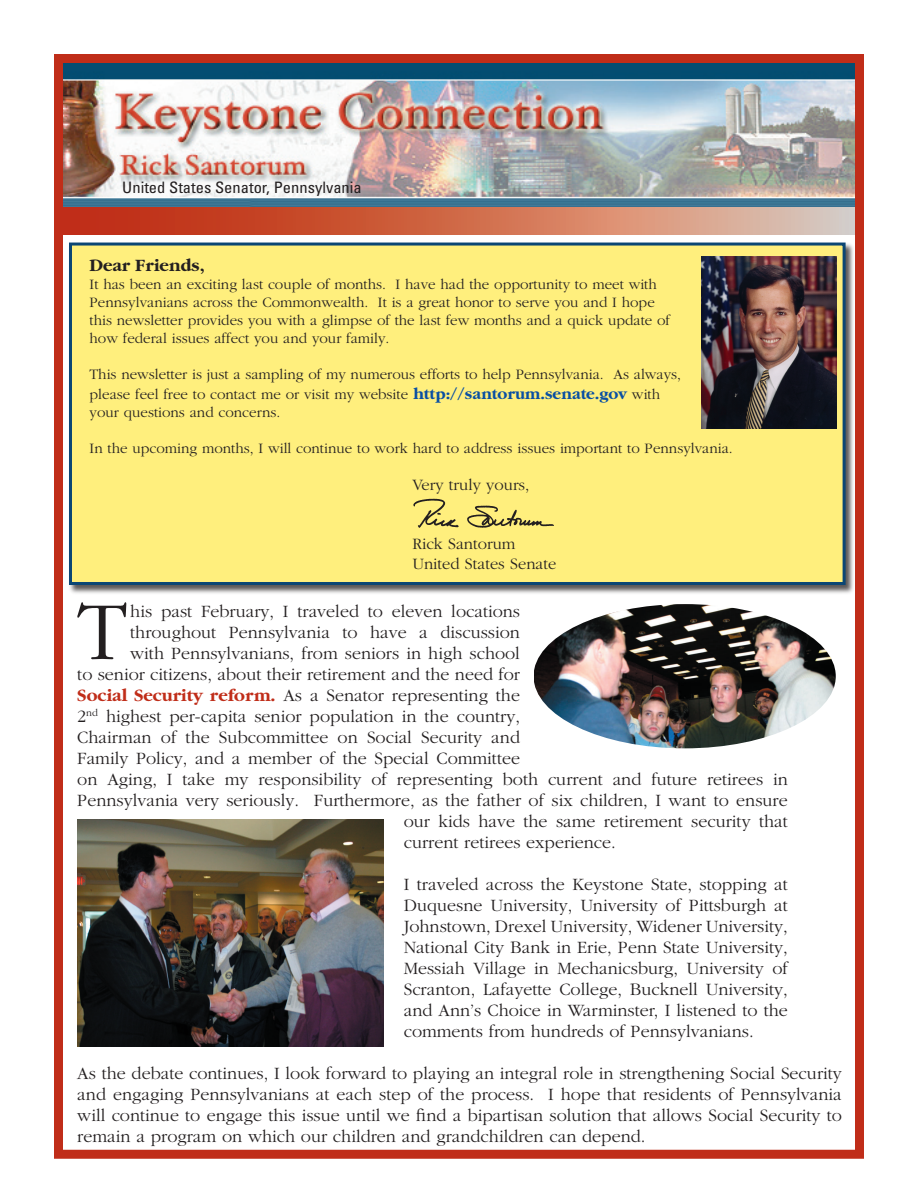
<style>
.page{position:relative;width:918px;height:1188px;background:#fff}
.page>*{position:absolute;margin:0;border:0;box-sizing:border-box;transform-origin:0 0}
.t1{font:300 85.35px "Garamond";color:#231f20}
.Block_Text{font:300 18px/21px "Garamond";color:#231f20;text-align:justify}
.t2{font:700 18px "Garamond";color:#231f20}
.t3{font:300 16.5px "Garamond";color:#231f20}
.t4{font:condensed 15.75px "Univers";color:#231f20;scale:1.05 1}
.t5{font:300 15px/18px "Garamond";color:#231f20}
.s1{font-weight:700;font-size:16.5px;color:#094fa3}
.s2{font-weight:700;color:#c02d19}
</style>
<div class="page">
<img style="left:64px;top:64px;width:790px;height:144px">
<svg style="left:64px;top:208px;width:790px;height:26px;background:#cf7055"></svg>
<div style="left:54px;top:54px;width:810px;height:1105px;border:9px solid #c02d19"></div>
<div style="left:68px;top:241px;width:788px;height:354px;background:#231f20;opacity:.75"></div>
<div style="left:70px;top:244px;width:774px;height:339px;background:#ffef7d"></div>
<div style="left:69px;top:243px;width:777px;height:342px;border:3px solid #0b4674"></div>
<img style="left:702px;top:256px;width:135px;height:172px">
<img style="left:534px;top:605px;width:302px;height:143px;border-radius:50%">
<img style="left:78px;top:819px;width:305px;height:228px">
<img style="left:413px;top:498px;width:141px;height:30px">
<p class="t4" style="left:122px;top:178px;width:230px">United States Senator, Pennsylvania</p>
<p class="t2" style="left:90px;top:255px;width:117px">Dear Friends,</p>
<p class="t5" style="left:90px;top:275px;width:582px">It has been an exciting last couple of months. I have had the opportunity to meet with Pennsylvanians across the Commonwealth. It is a great honor to serve you and I hope this newsletter provides you with a glimpse of the last few months and a quick update of how federal issues affect you and your family.</p>
<p class="t5" style="left:90px;top:364px;width:593px;line-height:19.8px">This newsletter is just a sampling of my numerous efforts to help Pennsylvania. As always, please feel free to contact me or visit my website <span class="s1">http://santorum.senate.gov</span> with</p>
<p class="t5" style="left:90px;top:403px;width:192px">your questions and concerns.</p>
<p class="t5" style="left:90px;top:439px;width:645px">In the upcoming months, I will continue to work hard to address issues important to Pennsylvania.</p>
<p class="t3" style="left:412px;top:476px;width:119px">Very truly yours,</p>
<p class="t3" style="left:412px;top:535px;width:104px">Rick Santorum</p>
<p class="t3" style="left:412px;top:555px;width:145px">United States Senate</p>
<p class="t1" style="left:77px;top:585px;width:51px">T</p>
<p class="Block_Text" style="left:130px;top:601px;width:391px">his past February, I traveled to eleven locations</p>
<p class="Block_Text" style="left:130px;top:622px;width:391px">throughout Pennsylvania to have a discussion</p>
<p class="Block_Text" style="left:130px;top:643px;width:391px">with Pennsylvanians, from seniors in high school</p>
<p class="Block_Text" style="left:77px;top:664px;width:444px">to senior citizens, about their retirement and the need for</p>
<p class="Block_Text" style="left:77px;top:685px;width:444px"><span class="s2">Social Security reform.</span> As a Senator representing the</p>
<p class="Block_Text" style="left:77px;top:706px;width:444px">2<sup>nd</sup> highest per-capita senior population in the country,</p>
<p class="Block_Text" style="left:77px;top:727px;width:444px">Chairman of the Subcommittee on Social Security and</p>
<p class="Block_Text" style="left:77px;top:748px;width:444px">Family Policy, and a member of the Special Committee</p>
<p class="Block_Text" style="left:77px;top:769px;width:712px">on Aging, I take my responsibility of representing both current and future retirees in</p>
<p class="Block_Text" style="left:77px;top:790px;width:712px">Pennsylvania very seriously. Furthermore, as the father of six children, I want to ensure</p>
<p class="Block_Text" style="left:404px;top:811px;width:386px">our kids have the same retirement security that</p>
<p class="Block_Text" style="left:404px;top:832px;width:214px">current retirees experience.</p>
<p class="Block_Text" style="left:404px;top:874px;width:386px">I traveled across the Keystone State, stopping at Duquesne University, University of Pittsburgh at Johnstown, Drexel University, Widener University, National City Bank in Erie, Penn State University, Messiah Village in Mechanicsburg, University of Scranton, Lafayette College, Bucknell University, and Ann’s Choice in Warminster, I listened to the comments from hundreds of Pennsylvanians.</p>
<p class="Block_Text" style="left:77px;top:1063px;width:766px">As the debate continues, I look forward to playing an integral role in strengthening Social Security and engaging Pennsylvanians at each step of the process. I hope that residents of Pennsylvania will continue to engage this issue until we find a bipartisan solution that allows Social Security to remain a program on which our children and grandchildren can depend.</p>
</div>
